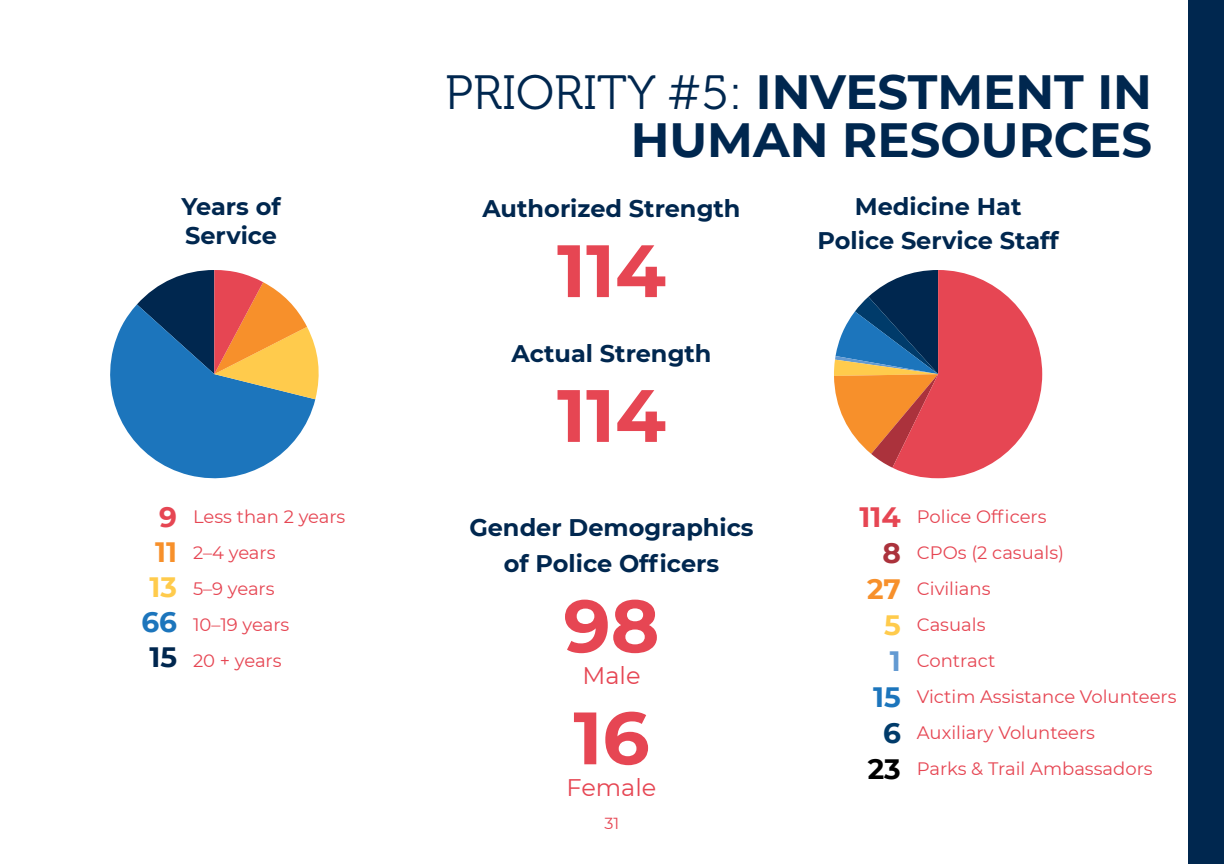
<style>
.page{position:relative;width:1224px;height:864px;background:#fff}
.page>*{position:absolute;margin:0;border:0;box-sizing:border-box;transform-origin:0 0}
.t1{font:700 74px "Montserrat";color:#e64653}
.t2{font:700 48px/48px "Montserrat";color:#00274f;text-align:right}
.t3{font:700 28px "Montserrat";color:#e64653}
.t4{font:700 28px "Montserrat";color:#f7902b}
.t5{font:700 28px "Montserrat";color:#1c75bc}
.t6{font:700 28px "Montserrat";color:#ffcb4c}
.t7{font:700 28px "Montserrat";color:#00274f}
.t8{font:700 28px "Montserrat";color:#000}
.t9{font:700 28px "Montserrat";color:#ab323c}
.t10{font:700 28px "Montserrat";color:#639ad2}
.t11{font:700 28px "Montserrat";color:#003b6a}
.t12{font:700 24px/36px "Montserrat";color:#00274f;text-align:center}
.t13{font:24px "Montserrat";color:#e64653}
.t14{font:18px/36px "Montserrat";color:#e64653}
.t15{font:16px "Montserrat";color:#e64653}
.s1{font-family:"Museo 300";font-weight:400}
</style>
<div class="page">
<svg style="left:110px;top:270px;width:209px;height:209px"></svg>
<svg style="left:834px;top:270px;width:208px;height:208px"></svg>
<div style="left:1188px;top:0;width:36px;height:864px;background:#00274f"></div>
<h3 class="t12" style="left:182px;top:191px;width:101px;line-height:28.8px;text-align:left">Years of<br>Service</h3>
<h2 class="t2" style="left:445px;top:65px;width:708px"><span class="s1">PRIORITY #5:</span> INVESTMENT IN<br>HUMAN RESOURCES</h2>
<h3 class="t12" style="left:483px;top:189px;width:259px">Authorized Strength</h3>
<h1 class="t1" style="left:557px;top:217px;width:111px">114</h1>
<h3 class="t12" style="left:512px;top:334px;width:201px">Actual Strength</h3>
<h1 class="t1" style="left:557px;top:362px;width:111px">114</h1>
<h3 class="t12" style="left:818px;top:189px;width:243px;line-height:33.6px">Medicine Hat<br>Police Service Staff</h3>
<h3 class="t3" style="left:159px;top:496px;width:19px">9</h3>
<h3 class="t4" style="left:155px;top:531px;width:23px">11</h3>
<h3 class="t6" style="left:150px;top:566px;width:29px">13</h3>
<h3 class="t5" style="left:141px;top:601px;width:37px">66</h3>
<h3 class="t7" style="left:149px;top:636px;width:29px">15</h3>
<p class="t14" style="left:193px;top:498px;width:154px">Less than 2 years<br>2–4 years<br>5–9 years<br>10–19 years<br>20 + years</p>
<h3 class="t3" style="left:860px;top:496px;width:43px">114</h3>
<h3 class="t12" style="left:469px;top:509px;width:286px">Gender Demographics of Police Officers</h3>
<h1 class="t1" style="left:564px;top:573px;width:97px">98</h1>
<h3 class="t13" style="left:582px;top:659px;width:60px">Male</h3>
<h1 class="t1" style="left:573px;top:685px;width:78px">16</h1>
<h3 class="t13" style="left:567px;top:771px;width:91px">Female</h3>
<h3 class="t9" style="left:882px;top:532px;width:20px">8</h3>
<h3 class="t4" style="left:867px;top:568px;width:35px">27</h3>
<h3 class="t6" style="left:884px;top:604px;width:18px">5</h3>
<h3 class="t10" style="left:890px;top:640px;width:12px">1</h3>
<h3 class="t5" style="left:873px;top:676px;width:29px">15</h3>
<h3 class="t11" style="left:883px;top:713px;width:19px">6</h3>
<h3 class="t8" style="left:868px;top:749px;width:35px">23</h3>
<p class="t15" style="left:605px;top:813px;width:16px">31</p>
<p class="t14" style="left:917px;top:498px;width:261px">Police Officers<br>CPOs (2 casuals)<br>Civilians<br>Casuals<br>Contract<br>Victim Assistance Volunteers<br>Auxiliary Volunteers<br>Parks &amp; Trail Ambassadors</p>
</div>
